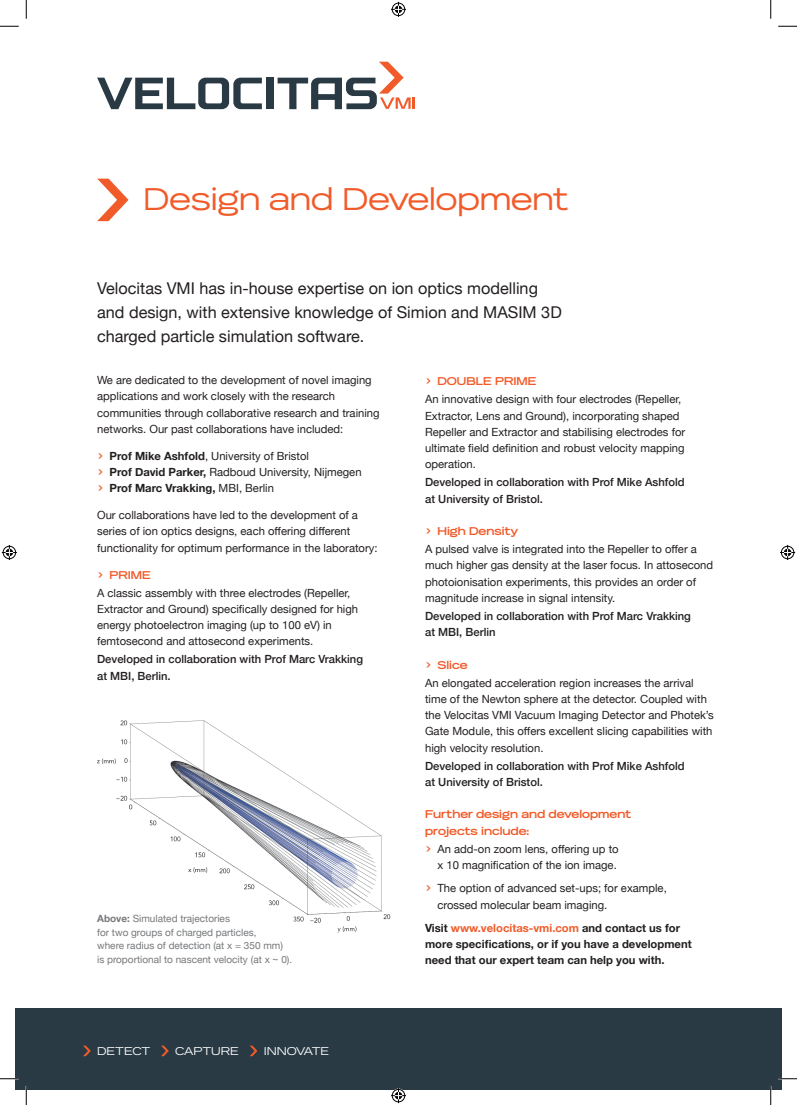
<style>
.page{position:relative;width:797px;height:1105px;background:#fff}
.page>*{position:absolute;margin:0;border:0;box-sizing:border-box;transform-origin:0 0}
.t1{font:31.25px "Reservation Wide";color:#f15b2a}
.t2{font:16.25px/23.8px "Helvetica Neue";color:#231f20}
.t3{font:11.25px/16.2px "Helvetica Neue";color:#231f20}
.t4{font:500 11.25px/16.2px "Helvetica Neue";color:#231f20}
.t5{font:700 11.25px/16.2px "Helvetica Neue";color:#231f20}
.t6{font:700 11.25px/16.2px "Reservation Wide";color:#f15b2a}
.t7{font:11.25px "Reservation Wide";color:#fff}
.t8{font:10px/13.8px "Helvetica Neue";color:#76787b}
.s1{font-family:"Poppins";font-weight:500;color:#f15b2a}
.s2{font-weight:700}
.s3{font-family:"Poppins";font-weight:500}
.s4{color:#f15b2a}
</style>
<div class="page">
<svg style="left:97px;top:179px;width:31px;height:42px"></svg>
<img style="left:97px;top:720px;width:294px;height:213px">
<div style="left:770px;top:1008px;width:11px;height:81px;background:#293a45"></div>
<div style="left:16px;top:1008px;width:754px;height:81px;background:#293a45"></div>
<svg style="left:249px;top:1045px;width:8px;height:11px"></svg>
<svg style="left:161px;top:1045px;width:8px;height:11px"></svg>
<svg style="left:83px;top:1045px;width:8px;height:11px"></svg>
<svg style="left:97px;top:78px;width:165px;height:31px"></svg>
<div style="left:266px;top:78px;width:7px;height:31px;background:#293a45"></div>
<svg style="left:277px;top:62px;width:138px;height:47px"></svg>
<svg style="left:0;top:25px;width:19px;height:2px"></svg>
<svg style="left:778px;top:25px;width:19px;height:2px"></svg>
<svg style="left:0;top:1078px;width:19px;height:1px"></svg>
<svg style="left:778px;top:1078px;width:19px;height:1px"></svg>
<svg style="left:25px;top:0;width:2px;height:19px"></svg>
<svg style="left:25px;top:1086px;width:2px;height:19px"></svg>
<svg style="left:770px;top:0;width:1px;height:19px"></svg>
<svg style="left:770px;top:1086px;width:1px;height:19px"></svg>
<svg style="left:391px;top:2px;width:15px;height:15px"></svg>
<svg style="left:391px;top:1088px;width:15px;height:15px"></svg>
<svg style="left:2px;top:545px;width:15px;height:15px"></svg>
<svg style="left:780px;top:545px;width:15px;height:15px"></svg>
<h1 class="t1" style="left:143px;top:181px;width:426px">Design and Development</h1>
<h2 class="t2" style="left:97px;top:277px;width:466px">Velocitas VMI has in-house expertise on ion optics modelling and design, with extensive knowledge of Simion and MASIM 3D charged particle simulation software.</h2>
<p class="t3" style="left:97px;top:373px;width:284px">We are dedicated to the development of novel imaging applications and work closely with the research communities through collaborative research and training networks. Our past collaborations have included:</p>
<p class="t3" style="left:97px;top:448px;width:266px"><span class="s1">&gt;</span> <span class="s2">Prof Mike Ashfold</span>, University of Bristol<br><span class="s1">&gt;</span> <span class="s2">Prof David Parker,</span> Radboud University, Nijmegen <span class="s1">&gt;</span> <span class="s2">Prof Marc Vrakking,</span> MBI, Berlin</p>
<p class="t3" style="left:97px;top:508px;width:282px">Our collaborations have led to the development of a series of ion optics designs, each offering different functionality for optimum performance in the laboratory:</p>
<p class="t6" style="left:97px;top:567px;width:55px"><span class="s3">&gt;</span> PRIME</p>
<p class="t3" style="left:97px;top:585px;width:262px">A classic assembly with three electrodes (Repeller, Extractor and Ground) specifically designed for high energy photoelectron imaging (up to 100 eV) in femtosecond and attosecond experiments.</p>
<p class="t4" style="left:97px;top:650px;width:267px">Developed in collaboration with Prof Marc Vrakking at MBI, Berlin.</p>
<p class="t6" style="left:425px;top:373px;width:113px"><span class="s3">&gt;</span> DOUBLE PRIME</p>
<p class="t3" style="left:425px;top:392px;width:262px">An innovative design with four electrodes (Repeller, Extractor, Lens and Ground), incorporating shaped Repeller and Extractor and stabilising electrodes for ultimate field definition and robust velocity mapping operation.</p>
<p class="t4" style="left:425px;top:473px;width:261px">Developed in collaboration with Prof Mike Ashfold at University of Bristol.</p>
<p class="t6" style="left:425px;top:523px;width:95px"><span class="s3">&gt;</span> High Density</p>
<p class="t3" style="left:425px;top:542px;width:289px">A pulsed valve is integrated into the Repeller to offer a much higher gas density at the laser focus. In attosecond photoionisation experiments, this provides an order of magnitude increase in signal intensity.</p>
<p class="t4" style="left:425px;top:607px;width:267px">Developed in collaboration with Prof Marc Vrakking at MBI, Berlin</p>
<p class="t6" style="left:425px;top:657px;width:44px"><span class="s3">&gt;</span> Slice</p>
<p class="t3" style="left:425px;top:675px;width:290px">An elongated acceleration region increases the arrival time of the Newton sphere at the detector. Coupled with the Velocitas VMI Vacuum Imaging Detector and Photek’s Gate Module, this offers excellent slicing capabilities with high velocity resolution.</p>
<p class="t4" style="left:425px;top:757px;width:261px">Developed in collaboration with Prof Mike Ashfold at University of Bristol.</p>
<p class="t6" style="left:425px;top:806px;width:207px">Further design and development projects include:</p>
<p class="t3" style="left:425px;top:841px;width:195px;text-align:right"><span class="s1">&gt;</span> An add-on zoom lens, offering up to x 10 magnification of the ion image.</p>
<p class="t3" style="left:437px;top:881px;width:231px;text-indent:-12px"><span class="s1">&gt;</span> The option of advanced set-ups; for example, crossed molecular beam imaging.</p>
<p class="t5" style="left:425px;top:920px;width:268px">Visit <span class="s4">www.velocitas-vmi.com</span> and contact us for more specifications, or if you have a development need that our expert team can help you with.</p>
<p class="t8" style="left:97px;top:912px;width:197px"><span class="s2">Above:</span> Simulated trajectories<br>for two groups of charged particles,<br>where radius of detection (at x = 350 mm) is proportional to nascent velocity (at x ~ 0).</p>
<p class="t7" style="left:97px;top:1044px;width:55px">DETECT</p>
<p class="t7" style="left:175px;top:1044px;width:65px">CAPTURE</p>
<p class="t7" style="left:264px;top:1044px;width:67px">INNOVATE</p>
</div>
